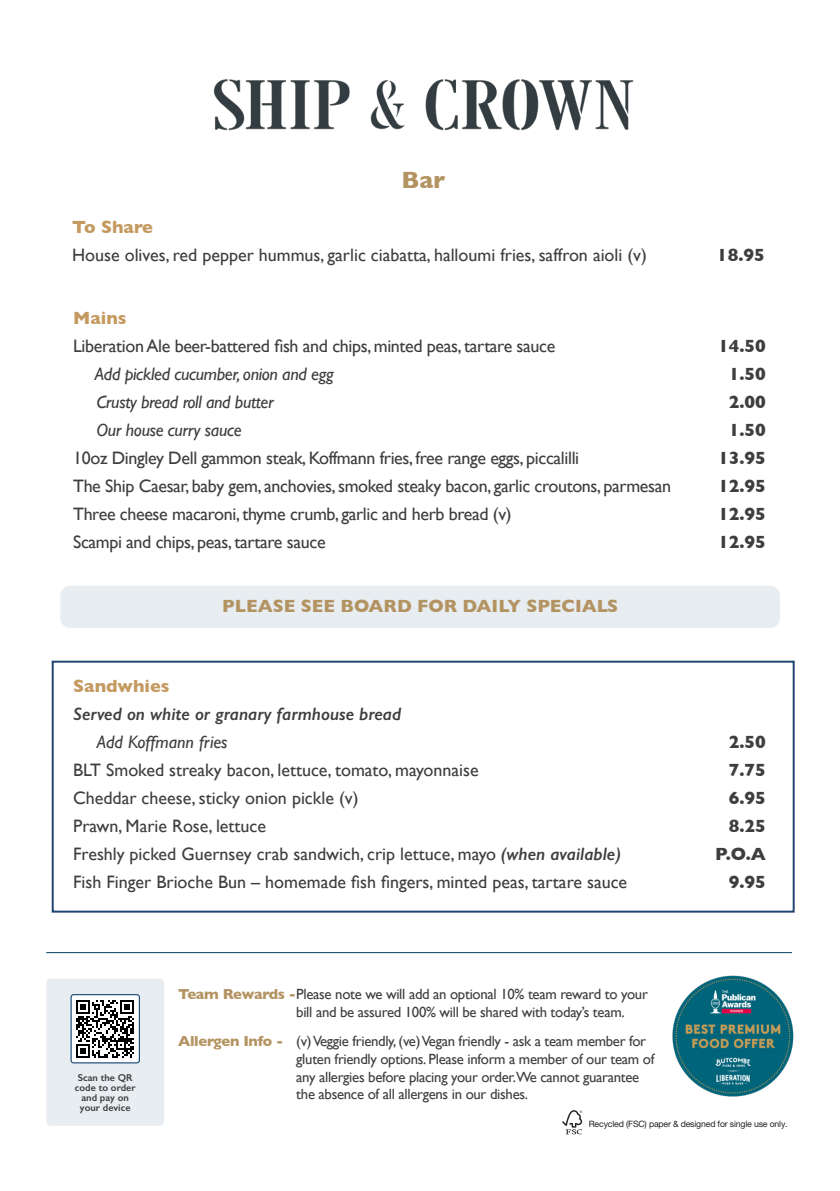
<style>
.page{position:relative;width:840px;height:1191px;background:#fff}
.page>*{position:absolute;margin:0;border:0;box-sizing:border-box;transform-origin:0 0}
.t1{font:700 24px "Gill Sans";color:#b39361}
.t2{font:18px "Gill Sans";color:#3e3e3f}
.t3{font:18px "Gill Sans";letter-spacing:-.02em;color:#3e3e3f}
.t4{font:italic 18px "Gill Sans";letter-spacing:-.02em;color:#3e3e3f}
.t5{font:700 18px "Gill Sans";color:#3e3e3f}
.t6{font:italic 600 18px/28px "Gill Sans";color:#3e3e3f}
.t7{font:700 18px "Gill Sans";color:#b39361}
.t8{font:700 18px "Gill Sans";color:#c49a60}
.t9{font:14.8px/17.6px "Gill Sans";letter-spacing:-.02em;color:#3e3e3f}
.t10{font:600 10px/9.8px "Gill Sans";color:#3e3e3f;text-align:center}
.t11{font:8.8px "Helvetica Neue LT Pro";letter-spacing:-.02em;color:#231f20}
.s1{font-weight:400}
.s2{font-weight:600;font-style:italic}
.s3{font-weight:700;color:#b39361}
</style>
<div class="page">
<hr style="left:46px;top:952px;width:745px;height:1px;background:#01415f">
<svg style="left:562px;top:1110px;width:20px;height:24px"></svg>
<img style="left:672px;top:975px;width:122px;height:122px">
<div style="left:46px;top:978px;width:118px;height:147px;background:#e8edf1;border-radius:5px"></div>
<div style="left:52px;top:660px;width:742px;height:252px;border:2px solid #224673"></div>
<img style="left:73px;top:996px;width:65px;height:65px">
<div style="left:70px;top:994px;width:70px;height:69px;border:1px solid #1c4b76;border-radius:3px"></div>
<img style="left:213px;top:79px;width:421px;height:52px">
<div style="left:60px;top:586px;width:719px;height:42px;background:#e8edf1;border-radius:9px"></div>
<p class="t1" style="left:401px;top:160px;width:45px">Bar</p>
<p class="t8" style="left:72px;top:213px;width:82px">To Share</p>
<p class="t2" style="left:72px;top:245px;width:576px">House olives, red pepper hummus, garlic ciabatta, halloumi fries, saffron aioli (v)</p>
<p class="t5" style="left:716px;top:241px;width:49px">18.95</p>
<p class="t8" style="left:73px;top:303px;width:55px">Mains</p>
<p class="t3" style="left:73px;top:335px;width:483px">Liberation Ale beer-battered fish and chips, minted peas, tartare sauce</p>
<p class="t5" style="left:717px;top:331px;width:49px">14.50</p>
<p class="t4" style="left:95px;top:363px;width:240px">Add pickled cucumber, onion and egg</p>
<p class="t5" style="left:728px;top:359px;width:39px">1.50</p>
<p class="t4" style="left:96px;top:391px;width:179px">Crusty bread roll and butter</p>
<p class="t5" style="left:728px;top:387px;width:39px">2.00</p>
<p class="t4" style="left:96px;top:419px;width:147px">Our house curry sauce</p>
<p class="t5" style="left:728px;top:415px;width:39px">1.50</p>
<p class="t3" style="left:73px;top:447px;width:507px">10oz Dingley Dell gammon steak, Koffmann fries, free range eggs, piccalilli</p>
<p class="t5" style="left:717px;top:443px;width:49px">13.95</p>
<p class="t3" style="left:73px;top:475px;width:599px">The Ship Caesar, baby gem, anchovies, smoked steaky bacon, garlic croutons, parmesan</p>
<p class="t5" style="left:717px;top:471px;width:49px">12.95</p>
<p class="t3" style="left:73px;top:503px;width:440px">Three cheese macaroni, thyme crumb, garlic and herb bread (v)</p>
<p class="t5" style="left:717px;top:499px;width:49px">12.95</p>
<p class="t3" style="left:73px;top:531px;width:254px">Scampi and chips, peas, tartare sauce</p>
<p class="t5" style="left:717px;top:527px;width:49px">12.95</p>
<p class="t7" style="left:222px;top:591px;width:397px">PLEASE SEE BOARD FOR DAILY SPECIALS</p>
<p class="t8" style="left:73px;top:672px;width:98px">Sandwhies</p>
<p class="t6" style="left:97px;top:700px;width:306px;text-indent:-24px">Served on white or granary farmhouse bread<br><span class="s1">Add Koffmann fries</span></p>
<p class="t5" style="left:728px;top:728px;width:39px">2.50</p>
<p class="t2" style="left:73px;top:759px;width:407px">BLT Smoked streaky bacon, lettuce, tomato, mayonnaise</p>
<p class="t5" style="left:728px;top:756px;width:39px">7.75</p>
<p class="t2" style="left:73px;top:787px;width:287px">Cheddar cheese, sticky onion pickle (v)</p>
<p class="t5" style="left:728px;top:784px;width:39px">6.95</p>
<p class="t2" style="left:73px;top:815px;width:194px">Prawn, Marie Rose, lettuce</p>
<p class="t5" style="left:728px;top:812px;width:39px">8.25</p>
<p class="t2" style="left:73px;top:843px;width:548px">Freshly picked Guernsey crab sandwich, crip lettuce, mayo <span class="s2">(when available)</span></p>
<p class="t5" style="left:714px;top:840px;width:52px">P.O.A</p>
<p class="t2" style="left:73px;top:871px;width:555px">Fish Finger Brioche Bun – homemade fish fingers, minted peas, tartare sauce</p>
<p class="t5" style="left:728px;top:868px;width:39px">9.95</p>
<p class="t10" style="left:75px;top:1072px;width:62px">Scan the QR code to order and pay on your device</p>
<p class="t9" style="left:296px;top:985px;width:353px;text-indent:-118px"><span class="s3">Team Rewards -</span>Please note we will add an optional 10% team reward to your bill and be assured 100% will be shared with today’s team.</p>
<p class="t9" style="left:296px;top:1032px;width:359px;text-indent:-118px"><span class="s3">Allergen Info -</span> (v) Veggie friendly, (ve) Vegan friendly - ask a team member for gluten friendly options. Please inform a member of our team of any allergies before placing your order.We cannot guarantee the absence of all allergens in our dishes.</p>
<p class="t11" style="left:588px;top:1118px;width:200px">Recycled (FSC) paper &amp; designed for single use only.</p>
</div>
